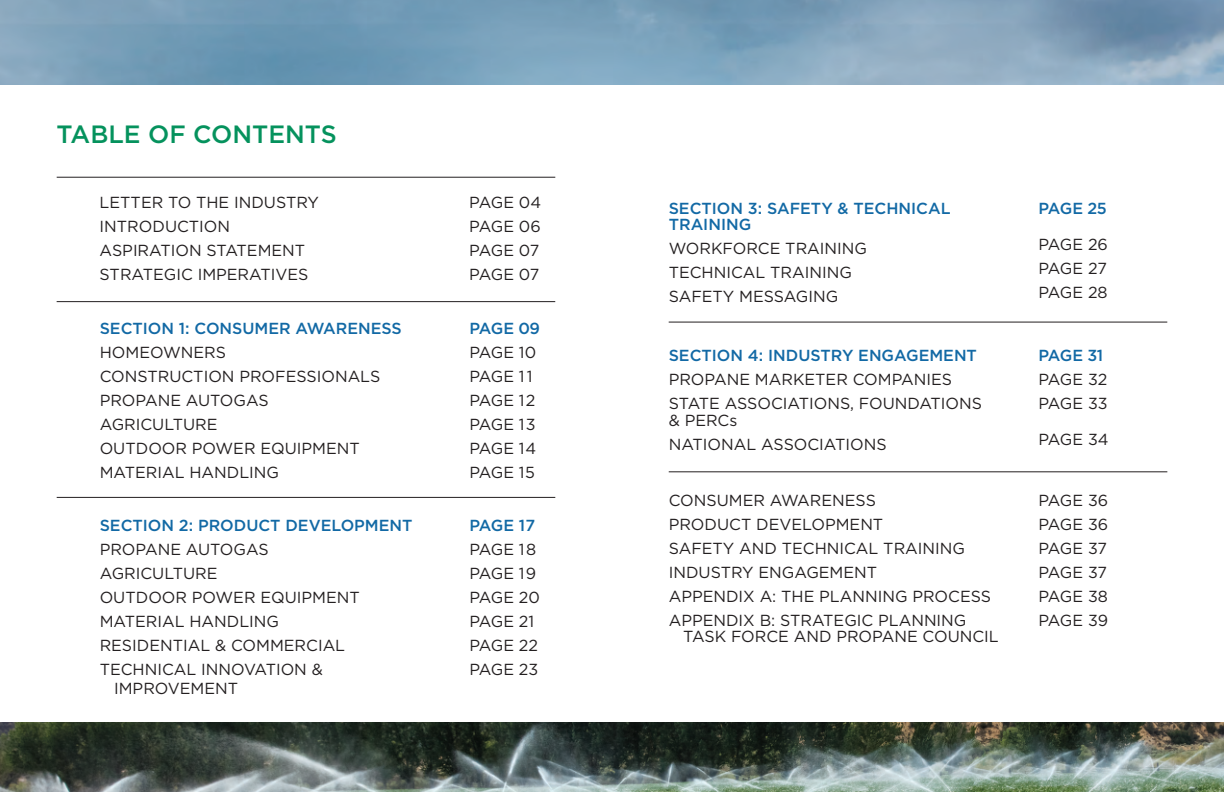
<style>
.page{position:relative;width:1224px;height:792px;background:#fff}
.page>*{position:absolute;margin:0;border:0;box-sizing:border-box;transform-origin:0 0}
.Heading_2{font:500 25px "Gotham";color:#05925d}
.Heading_3{font:16px/19px "Gotham";color:#231f20}
.Heading_2-2{font:500 16px/16px "Gotham";color:#1269a5}
.Heading_3-2{font:500 16px "Gotham";letter-spacing:-.035em;color:#1269a5}
</style>
<div class="page">
<img style="left:0;top:0;width:1224px;height:792px">
<div style="left:0;top:85px;width:1224px;height:636px;background:#fff"></div>
<hr style="left:57px;top:301px;width:498px;height:1px;background:#231f20">
<hr style="left:57px;top:177px;width:498px;height:1px;background:#231f20">
<hr style="left:57px;top:497px;width:498px;height:1px;background:#231f20">
<hr style="left:669px;top:322px;width:498px;height:1px;background:#231f20">
<hr style="left:669px;top:472px;width:498px;height:1px;background:#231f20">
<p class="Heading_2" style="left:57px;top:118px;width:282px">TABLE OF CONTENTS</p>
<p class="Heading_3" style="left:100px;top:193px;width:221px">LETTER TO THE INDUSTRY</p>
<p class="Heading_3" style="left:100px;top:217px;width:132px">INTRODUCTION</p>
<p class="Heading_3" style="left:100px;top:241px;width:207px">ASPIRATION STATEMENT</p>
<p class="Heading_3" style="left:100px;top:265px;width:210px">STRATEGIC IMPERATIVES</p>
<p class="Heading_2-2" style="left:100px;top:321px;width:304px">SECTION 1: CONSUMER AWARENESS</p>
<p class="Heading_3" style="left:100px;top:343px;width:128px">HOMEOWNERS</p>
<p class="Heading_3" style="left:100px;top:367px;width:282px">CONSTRUCTION PROFESSIONALS</p>
<p class="Heading_3" style="left:100px;top:391px;width:171px">PROPANE AUTOGAS</p>
<p class="Heading_3" style="left:100px;top:415px;width:119px">AGRICULTURE</p>
<p class="Heading_3" style="left:100px;top:439px;width:262px">OUTDOOR POWER EQUIPMENT</p>
<p class="Heading_3" style="left:100px;top:463px;width:181px">MATERIAL HANDLING</p>
<p class="Heading_2-2" style="left:100px;top:517px;width:314px">SECTION 2: PRODUCT DEVELOPMENT</p>
<p class="Heading_3" style="left:100px;top:539px;width:171px">PROPANE AUTOGAS</p>
<p class="Heading_3" style="left:100px;top:563px;width:119px">AGRICULTURE</p>
<p class="Heading_3" style="left:100px;top:587px;width:262px">OUTDOOR POWER EQUIPMENT</p>
<p class="Heading_3" style="left:100px;top:611px;width:181px">MATERIAL HANDLING</p>
<p class="Heading_3" style="left:100px;top:635px;width:247px">RESIDENTIAL &amp; COMMERCIAL</p>
<p class="Heading_3" style="left:114px;top:659px;width:210px;text-indent:-14px">TECHNICAL INNOVATION &amp;<br>IMPROVEMENT</p>
<p class="Heading_3" style="left:469px;top:193px;width:73px">PAGE 04</p>
<p class="Heading_3" style="left:469px;top:217px;width:73px">PAGE 06</p>
<p class="Heading_3" style="left:469px;top:241px;width:72px">PAGE 07</p>
<p class="Heading_3" style="left:469px;top:265px;width:72px">PAGE 07</p>
<p class="Heading_3-2" style="left:469px;top:318px;width:72px">PAGE 09</p>
<p class="Heading_3" style="left:469px;top:343px;width:68px">PAGE 10</p>
<p class="Heading_3" style="left:469px;top:367px;width:65px">PAGE 1 1</p>
<p class="Heading_3" style="left:469px;top:391px;width:68px">PAGE 12</p>
<p class="Heading_3" style="left:469px;top:415px;width:68px">PAGE 13</p>
<p class="Heading_3" style="left:469px;top:439px;width:68px">PAGE 14</p>
<p class="Heading_3" style="left:469px;top:463px;width:67px">PAGE 15</p>
<p class="Heading_3-2" style="left:469px;top:514px;width:67px">PAGE 17</p>
<p class="Heading_3" style="left:469px;top:539px;width:69px">PAGE 18</p>
<p class="Heading_3" style="left:469px;top:563px;width:68px">PAGE 19</p>
<p class="Heading_3" style="left:469px;top:587px;width:72px">PAGE 20</p>
<p class="Heading_3" style="left:469px;top:611px;width:66px">PAGE 21</p>
<p class="Heading_3" style="left:469px;top:635px;width:70px">PAGE 22</p>
<p class="Heading_3" style="left:469px;top:659px;width:71px">PAGE 23</p>
<p class="Heading_2-2" style="left:669px;top:201px;width:283px">SECTION 3: SAFETY &amp; TECHNICAL<br>TRAINING</p>
<p class="Heading_3" style="left:669px;top:239px;width:200px">WORKFORCE TRAINING</p>
<p class="Heading_3" style="left:669px;top:263px;width:185px">TECHNICAL TRAINING</p>
<p class="Heading_3" style="left:669px;top:287px;width:171px">SAFETY MESSAGING</p>
<p class="Heading_2-2" style="left:669px;top:348px;width:310px">SECTION 4: INDUSTRY ENGAGEMENT</p>
<p class="Heading_3" style="left:669px;top:370px;width:285px">PROPANE MARKETER COMPANIES</p>
<p class="Heading_3" style="left:669px;top:395px;width:315px;line-height:17px">STATE ASSOCIATIONS, FOUNDATIONS &amp; PERCs</p>
<p class="Heading_3" style="left:669px;top:435px;width:219px">NATIONAL ASSOCIATIONS</p>
<p class="Heading_3" style="left:669px;top:491px;width:209px">CONSUMER AWARENESS</p>
<p class="Heading_3" style="left:669px;top:515px;width:216px">PRODUCT DEVELOPMENT</p>
<p class="Heading_3" style="left:669px;top:539px;width:298px">SAFETY AND TECHNICAL TRAINING</p>
<p class="Heading_3" style="left:669px;top:563px;width:210px">INDUSTRY ENGAGEMENT</p>
<p class="Heading_3" style="left:669px;top:587px;width:324px">APPENDIX A: THE PLANNING PROCESS</p>
<p class="Heading_3" style="left:683px;top:612px;width:317px;line-height:16px;text-indent:-14px">APPENDIX B: STRATEGIC PLANNING<br>TASK FORCE AND PROPANE COUNCIL</p>
<p class="Heading_3-2" style="left:1038px;top:198px;width:70px">PAGE 25</p>
<p class="Heading_3" style="left:1038px;top:235px;width:71px">PAGE 26</p>
<p class="Heading_3" style="left:1038px;top:259px;width:70px">PAGE 27</p>
<p class="Heading_3" style="left:1038px;top:283px;width:71px">PAGE 28</p>
<p class="Heading_3-2" style="left:1038px;top:345px;width:66px">PAGE 31</p>
<p class="Heading_3" style="left:1038px;top:370px;width:71px">PAGE 32</p>
<p class="Heading_3" style="left:1038px;top:394px;width:71px">PAGE 33</p>
<p class="Heading_3" style="left:1038px;top:430px;width:72px">PAGE 34</p>
<p class="Heading_3" style="left:1038px;top:491px;width:71px">PAGE 36</p>
<p class="Heading_3" style="left:1038px;top:515px;width:71px">PAGE 36</p>
<p class="Heading_3" style="left:1038px;top:539px;width:70px">PAGE 37</p>
<p class="Heading_3" style="left:1038px;top:563px;width:70px">PAGE 37</p>
<p class="Heading_3" style="left:1038px;top:587px;width:71px">PAGE 38</p>
<p class="Heading_3" style="left:1038px;top:611px;width:71px">PAGE 39</p>
</div>
